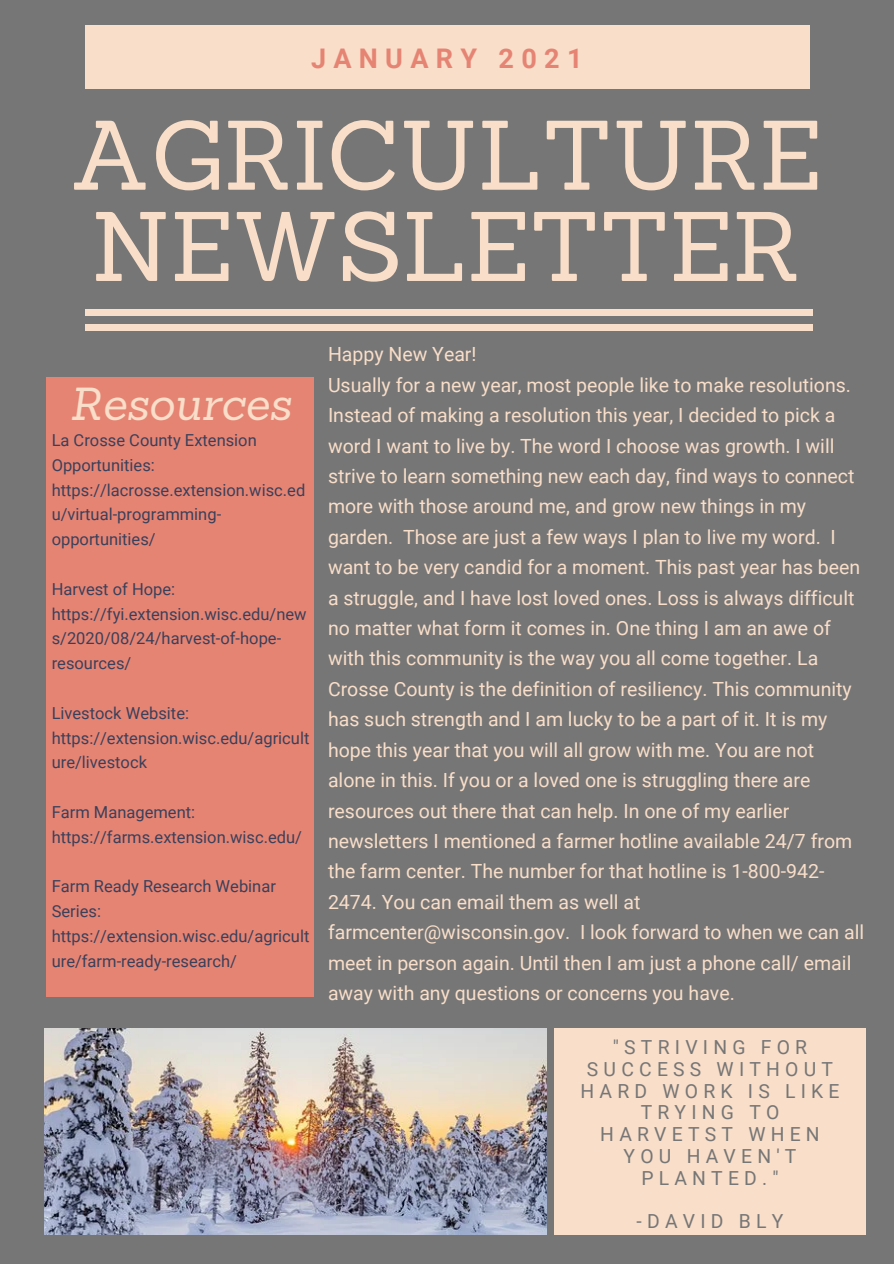
<style>
.page{position:relative;width:894px;height:1264px;background:#fff}
.page>*{position:absolute;margin:0;border:0;box-sizing:border-box;transform-origin:0 0}
.t1{font:96.15px/91.2px "Sanchez";color:#f9dec9}
.t2{font:italic 45px "Sanchez";color:#f9dec9}
.t3{font:700 27px "Roboto";letter-spacing:.27em;color:#e68474}
.t4{font:19.5px/30.5px "Roboto";color:#f9dec9}
.t5{font:19.35px/21.8px "Roboto";letter-spacing:.27em;color:#767676;text-align:center}
.t6{font:16.5px/24.8px "Roboto";color:#3a405a}
</style>
<div class="page">
<div style="left:0;top:0;width:893px;height:1263px;background:#767676"></div>
<div style="left:85px;top:26px;width:724px;height:63px;background:#f9dec9"></div>
<img style="left:45px;top:1028px;width:501px;height:206px">
<div style="left:86px;top:324px;width:726px;height:6px;background:#f9dec9"></div>
<div style="left:86px;top:309px;width:726px;height:7px;background:#f9dec9"></div>
<div style="left:47px;top:377px;width:267px;height:619px;background:#e68474"></div>
<div style="left:554px;top:1028px;width:311px;height:206px;background:#f9dec9"></div>
<p class="t3" style="left:311px;top:43px;width:273px">JANUARY 2021</p>
<p class="t1" style="left:71px;top:109px;width:752px">AGRICULTURE<br>NEWSLETTER</p>
<p class="t2" style="left:70px;top:374px;width:222px">Resources</p>
<p class="t6" style="left:52px;top:428px;width:206px">La Crosse County Extension<br>Opportunities:</p>
<p class="t6" style="left:52px;top:477px;width:255px">https://lacrosse.extension.wisc.ed u/virtual-programming&shy;opportunities/</p>
<p class="t6" style="left:52px;top:577px;width:125px">Harvest of Hope:</p>
<p class="t6" style="left:52px;top:601px;width:256px">https://fyi.extension.wisc.edu/new s/2020/08/24/harvest-of-hope&shy;resources/</p>
<p class="t6" style="left:52px;top:700px;width:139px">Livestock Website:</p>
<p class="t6" style="left:52px;top:725px;width:259px">https://extension.wisc.edu/agricult ure/livestock</p>
<p class="t6" style="left:52px;top:799px;width:145px">Farm Management:</p>
<p class="t6" style="left:52px;top:824px;width:252px">https://farms.extension.wisc.edu/</p>
<p class="t6" style="left:52px;top:874px;width:226px">Farm Ready Research Webinar<br>Series:</p>
<p class="t6" style="left:52px;top:923px;width:259px">https://extension.wisc.edu/agricult ure/farm-ready-research/</p>
<p class="t4" style="left:328px;top:339px;width:150px">Happy New Year!</p>
<p class="t4" style="left:328px;top:370px;width:537px">Usually for a new year, most people like to make resolutions.<br>Instead of making a resolution this year, I decided to pick a word I want to live by. The word I choose was growth. I will strive to learn something new each day, find ways to connect more with those around me, and grow new things in my garden. Those are just a few ways I plan to live my word. I want to be very candid for a moment. This past year has been a struggle, and I have lost loved ones. Loss is always difficult no matter what form it comes in. One thing I am an awe of with this community is the way you all come together. La Crosse County is the definition of resiliency. This community has such strength and I am lucky to be a part of it. It is my hope this year that you will all grow with me. You are not alone in this. If you or a loved one is struggling there are resources out there that can help. In one of my earlier newsletters I mentioned a farmer hotline available 24/7 from the farm center. The number for that hotline is 1-800-942- 2474. You can email them as well at farmcenter@wisconsin.gov. I look forward to when we can all meet in person again. Until then I am just a phone call/ email away with any questions or concerns you have.</p>
<p class="t5" style="left:580px;top:1036px;width:260px">"STRIVING FOR<br>SUCCESS WITHOUT<br>HARD WORK IS LIKE<br>TRYING TO<br>HARVETST WHEN<br>YOU HAVEN'T<br>PLANTED."</p>
<p class="t5" style="left:636px;top:1210px;width:148px">-DAVID BLY</p>
</div>
